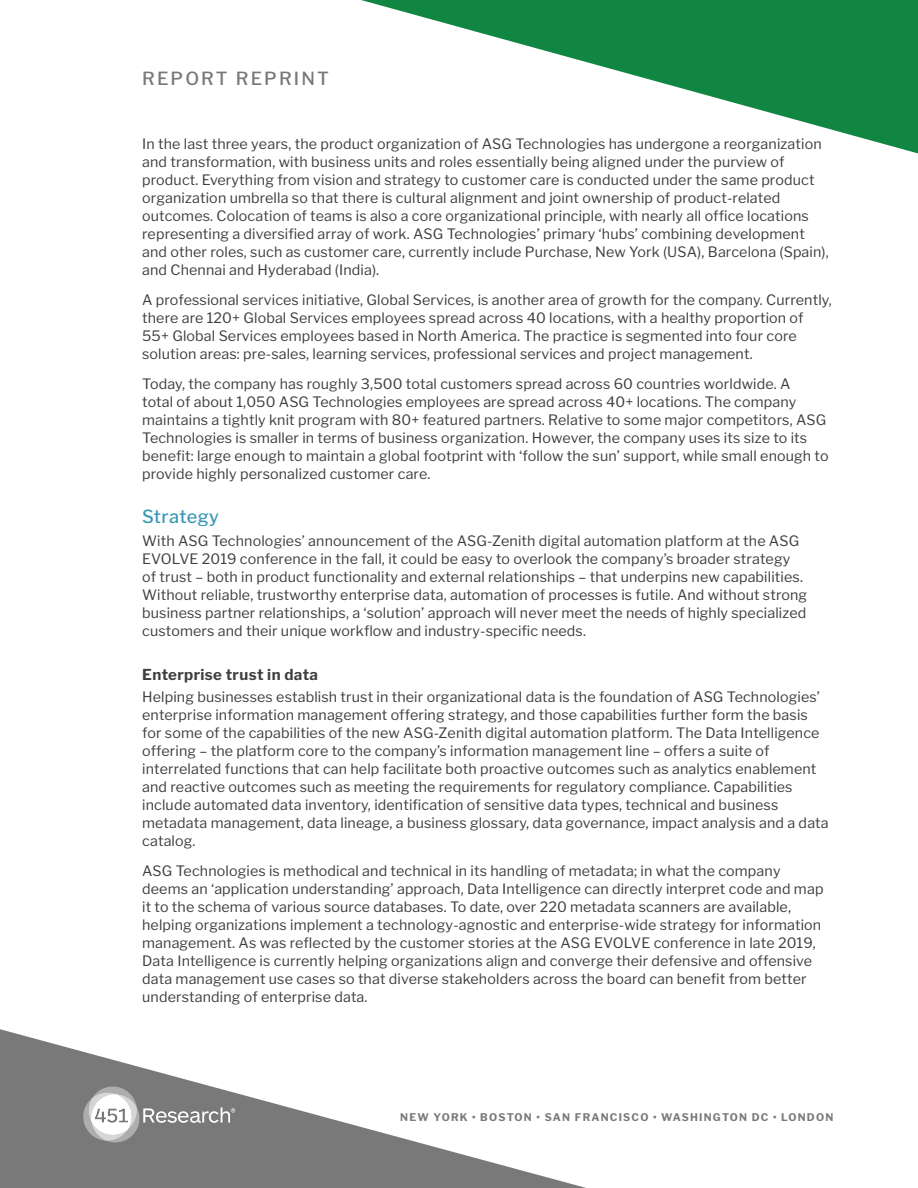
<style>
.page{position:relative;width:918px;height:1188px;background:#fff}
.page>*{position:absolute;margin:0;border:0;box-sizing:border-box;transform-origin:0 0}
.t1{font:500 18px "Libre Franklin";letter-spacing:.12em;color:#79797a}
.t2{font:500 18px "Libre Franklin";letter-spacing:.025em;color:#3998b5}
.t3{font:700 15px "Libre Franklin";letter-spacing:.025em;color:#3e3e3f}
.Libre_Franklin_Body{font:14.25px/18px "Libre Franklin";letter-spacing:.01em;color:#3e3e3f}
.t4{font:700 10.5px "Libre Franklin";letter-spacing:.115em;color:#79797a}
</style>
<div class="page">
<svg style="left:0;top:1029px;width:586px;height:159px"></svg>
<svg style="left:361px;top:0;width:557px;height:154px"></svg>
<svg style="left:82px;top:1086px;width:153px;height:56px"></svg>
<p class="t1" style="left:142px;top:68px;width:188px">REPORT REPRINT</p>
<p class="Libre_Franklin_Body" style="left:142px;top:135px;width:688px">In the last three years, the product organization of ASG Technologies has undergone a reorganization and transformation, with business units and roles essentially being aligned under the purview of product. Everything from vision and strategy to customer care is conducted under the same product organization umbrella so that there is cultural alignment and joint ownership of product-related outcomes. Colocation of teams is also a core organizational principle, with nearly all office locations representing a diversified array of work. ASG Technologies’ primary ‘hubs’ combining development and other roles, such as customer care, currently include Purchase, New York (USA), Barcelona (Spain), and Chennai and Hyderabad (India).</p>
<p class="Libre_Franklin_Body" style="left:142px;top:291px;width:691px">A professional services initiative, Global Services, is another area of growth for the company. Currently, there are 120+ Global Services employees spread across 40 locations, with a healthy proportion of 55+ Global Services employees based in North America. The practice is segmented into four core solution areas: pre-sales, learning services, professional services and project management.</p>
<p class="Libre_Franklin_Body" style="left:142px;top:375px;width:688px">Today, the company has roughly 3,500 total customers spread across 60 countries worldwide. A<br>total of about 1,050 ASG Technologies employees are spread across 40+ locations. The company maintains a tightly knit program with 80+ featured partners. Relative to some major competitors, ASG Technologies is smaller in terms of business organization. However, the company uses its size to its benefit: large enough to maintain a global footprint with ‘follow the sun’ support, while small enough to provide highly personalized customer care.</p>
<h1 class="t2" style="left:142px;top:506px;width:78px">Strategy</h1>
<p class="Libre_Franklin_Body" style="left:142px;top:531px;width:667px">With ASG Technologies’ announcement of the ASG-Zenith digital automation platform at the ASG EVOLVE 2019 conference in the fall, it could be easy to overlook the company’s broader strategy of trust – both in product functionality and external relationships – that underpins new capabilities.<br>Without reliable, trustworthy enterprise data, automation of processes is futile. And without strong business partner relationships, a ‘solution’ approach will never meet the needs of highly specialized customers and their unique workflow and industry-specific needs.</p>
<h2 class="t3" style="left:142px;top:665px;width:177px">Enterprise trust in data</h2>
<p class="Libre_Franklin_Body" style="left:142px;top:688px;width:688px">Helping businesses establish trust in their organizational data is the foundation of ASG Technologies’ enterprise information management offering strategy, and those capabilities further form the basis for some of the capabilities of the new ASG-Zenith digital automation platform. The Data Intelligence offering – the platform core to the company’s information management line – offers a suite of interrelated functions that can help facilitate both proactive outcomes such as analytics enablement and reactive outcomes such as meeting the requirements for regulatory compliance. Capabilities include automated data inventory, identification of sensitive data types, technical and business metadata management, data lineage, a business glossary, data governance, impact analysis and a data catalog.</p>
<p class="Libre_Franklin_Body" style="left:142px;top:862px;width:683px">ASG Technologies is methodical and technical in its handling of metadata; in what the company deems an ‘application understanding’ approach, Data Intelligence can directly interpret code and map it to the schema of various source databases. To date, over 220 metadata scanners are available, helping organizations implement a technology-agnostic and enterprise-wide strategy for information management. As was reflected by the customer stories at the ASG EVOLVE conference in late 2019, Data Intelligence is currently helping organizations align and converge their defensive and offensive data management use cases so that diverse stakeholders across the board can benefit from better understanding of enterprise data.</p>
<p class="t4" style="left:400px;top:1111px;width:434px">NEW YORK • BOSTON • SAN FRANCISCO • WASHINGTON DC • LONDON</p>
</div>
